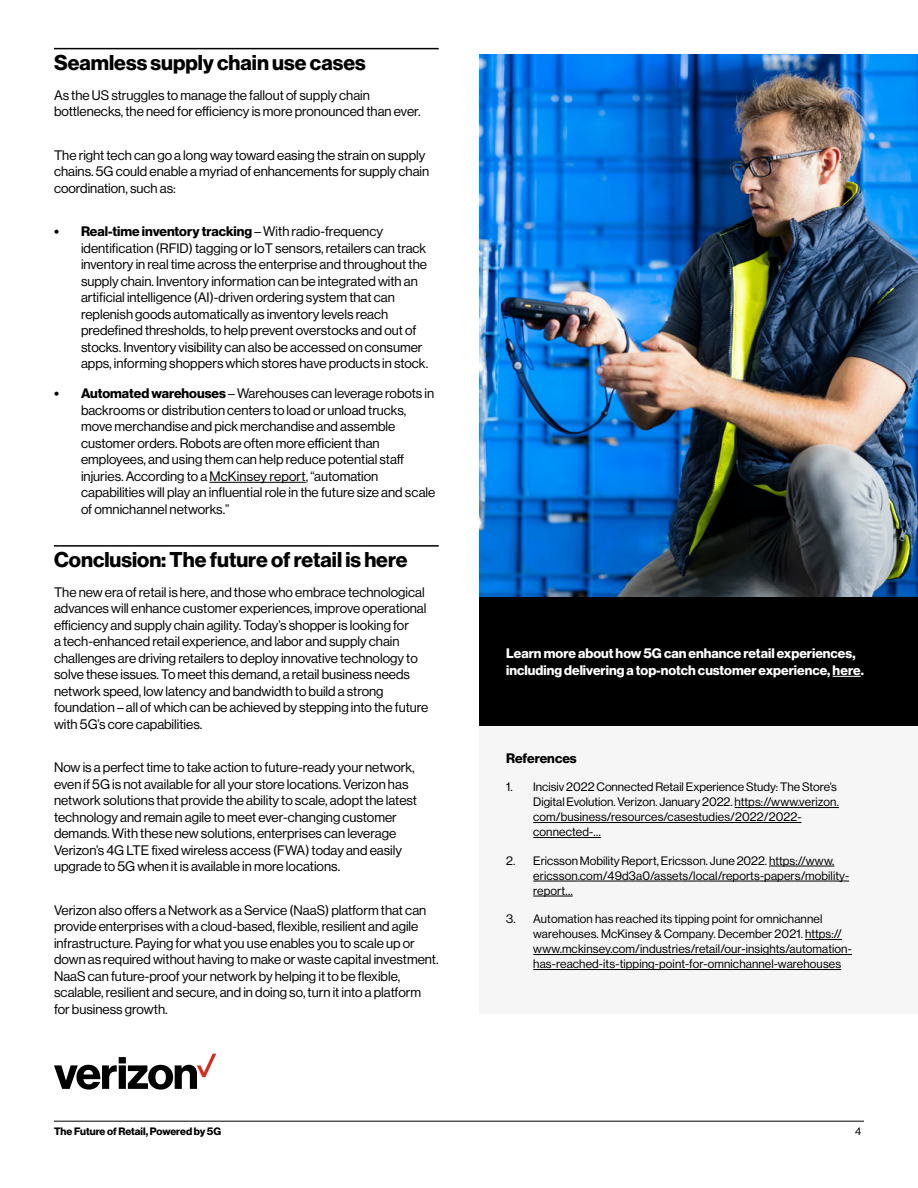
<style>
.page{position:relative;width:918px;height:1188px;background:#fff}
.page>*{position:absolute;margin:0;border:0;box-sizing:border-box;transform-origin:0 0}
.t1{font:700 21px "Verizon NHGDS";color:#000}
.t2{font:13.5px/16.5px "Verizon NHGDS";color:#000}
.t3{font:700 13.5px/16.5px "Verizon NHGDS";color:#fff}
.t4{font:700 13.5px "Verizon NHGDS";color:#000}
.t5{font:12px/15px "Verizon NHGDS";letter-spacing:.01em;color:#000}
.t6{font:700 10.5px "Verizon NHGDS";color:#000}
.t7{font:10.5px "Verizon NHGDS";color:#000}
.s1{font-weight:700}
</style>
<div class="page">
<hr style="left:54px;top:1121px;width:810px;height:1px;background:#000">
<svg style="left:54px;top:1054px;width:162px;height:36px"></svg>
<hr style="left:54px;top:48px;width:385px;height:1px;background:#000">
<hr style="left:209px;top:482px;width:97px;height:1px;background:#000">
<hr style="left:54px;top:545px;width:385px;height:2px;background:#000">
<img style="left:479px;top:54px;width:439px;height:543px">
<div style="left:479px;top:725px;width:439px;height:289px;background:#f6f6f6"></div>
<hr style="left:735px;top:807px;width:104px;height:1px;background:#000">
<hr style="left:533px;top:822px;width:268px;height:1px;background:#000">
<hr style="left:533px;top:837px;width:68px;height:1px;background:#000">
<hr style="left:769px;top:866px;width:65px;height:1px;background:#000">
<hr style="left:533px;top:881px;width:316px;height:1px;background:#000">
<hr style="left:533px;top:896px;width:40px;height:1px;background:#000">
<hr style="left:805px;top:939px;width:37px;height:1px;background:#000">
<hr style="left:533px;top:954px;width:319px;height:1px;background:#000">
<hr style="left:533px;top:969px;width:308px;height:1px;background:#000">
<div style="left:479px;top:597px;width:439px;height:128px;background:#000"></div>
<svg style="left:833px;top:676px;width:28px;height:1px"></svg>
<h1 class="t1" style="left:54px;top:50px;width:313px">Seamless supply chain use cases</h1>
<p class="t2" style="left:54px;top:86px;width:368px">As the US struggles to manage the fallout of supply chain bottlenecks, the need for efficiency is more pronounced than ever.</p>
<p class="t2" style="left:54px;top:146px;width:377px">The right tech can go a long way toward easing the strain on supply chains. 5G could enable a myriad of enhancements for supply chain coordination, such as:</p>
<p class="t2" style="left:81px;top:223px;width:349px;text-indent:-27px"><span class="s1">• Real-time inventory tracking</span> – With radio-frequency identification (RFID) tagging or IoT sensors, retailers can track inventory in real time across the enterprise and throughout the supply chain. Inventory information can be integrated with an artificial intelligence (AI)-driven ordering system that can replenish goods automatically as inventory levels reach predefined thresholds, to help prevent overstocks and out of stocks. Inventory visibility can also be accessed on consumer apps, informing shoppers which stores have products in stock.</p>
<p class="t2" style="left:81px;top:385px;width:356px;text-indent:-27px"><span class="s1">• Automated warehouses</span> – Warehouses can leverage robots in backrooms or distribution centers to load or unload trucks, move merchandise and pick merchandise and assemble customer orders. Robots are often more efficient than employees, and using them can help reduce potential staff injuries. According to a McKinsey report, “automation capabilities will play an influential role in the future size and scale of omnichannel networks.”</p>
<h1 class="t1" style="left:54px;top:547px;width:355px">Conclusion: The future of retail is here</h1>
<p class="t2" style="left:54px;top:584px;width:376px">The new era of retail is here, and those who embrace technological advances will enhance customer experiences, improve operational efficiency and supply chain agility. Today’s shopper is looking for<br>a tech-enhanced retail experience, and labor and supply chain challenges are driving retailers to deploy innovative technology to solve these issues. To meet this demand, a retail business needs network speed, low latency and bandwidth to build a strong foundation – all of which can be achieved by stepping into the future with 5G’s core capabilities.</p>
<p class="t2" style="left:54px;top:759px;width:365px">Now is a perfect time to take action to future-ready your network, even if 5G is not available for all your store locations. Verizon has network solutions that provide the ability to scale, adopt the latest technology and remain agile to meet ever-changing customer demands. With these new solutions, enterprises can leverage Verizon’s 4G LTE fixed wireless access (FWA) today and easily upgrade to 5G when it is available in more locations.</p>
<p class="t2" style="left:54px;top:902px;width:386px">Verizon also offers a Network as a Service (NaaS) platform that can provide enterprises with a cloud-based, flexible, resilient and agile infrastructure. Paying for what you use enables you to scale up or down as required without having to make or waste capital investment.<br>NaaS can future-proof your network by helping it to be flexible, scalable, resilient and secure, and in doing so, turn it into a platform for business growth.</p>
<p class="t3" style="left:506px;top:645px;width:359px">Learn more about how 5G can enhance retail experiences, including delivering a top-notch customer experience, here.</p>
<p class="t4" style="left:506px;top:750px;width:72px">References</p>
<p class="t5" style="left:533px;top:779px;width:307px;text-indent:-27px">1. Incisiv 2022 Connected Retail Experience Study: The Store’s Digital Evolution. Verizon. January 2022. https://www.verizon. com/business/resources/casestudies/2022/2022- connected-…</p>
<p class="t5" style="left:533px;top:853px;width:317px;text-indent:-27px">2. Ericsson Mobility Report, Ericsson. June 2022. https://www. ericsson.com/49d3a0/assets/local/reports-papers/mobility&shy;report…</p>
<p class="t5" style="left:533px;top:911px;width:320px;text-indent:-27px">3. Automation has reached its tipping point for omnichannel warehouses. McKinsey &amp; Company. December 2021. https:// www.mckinsey.com/industries/retail/our-insights/automation&shy;has-reached-its-tipping-point-for-omnichannel-warehouses</p>
<p class="t6" style="left:54px;top:1125px;width:169px">The Future of Retail, Powered by 5G</p>
<p class="t7" style="left:855px;top:1125px;width:8px">4</p>
</div>
